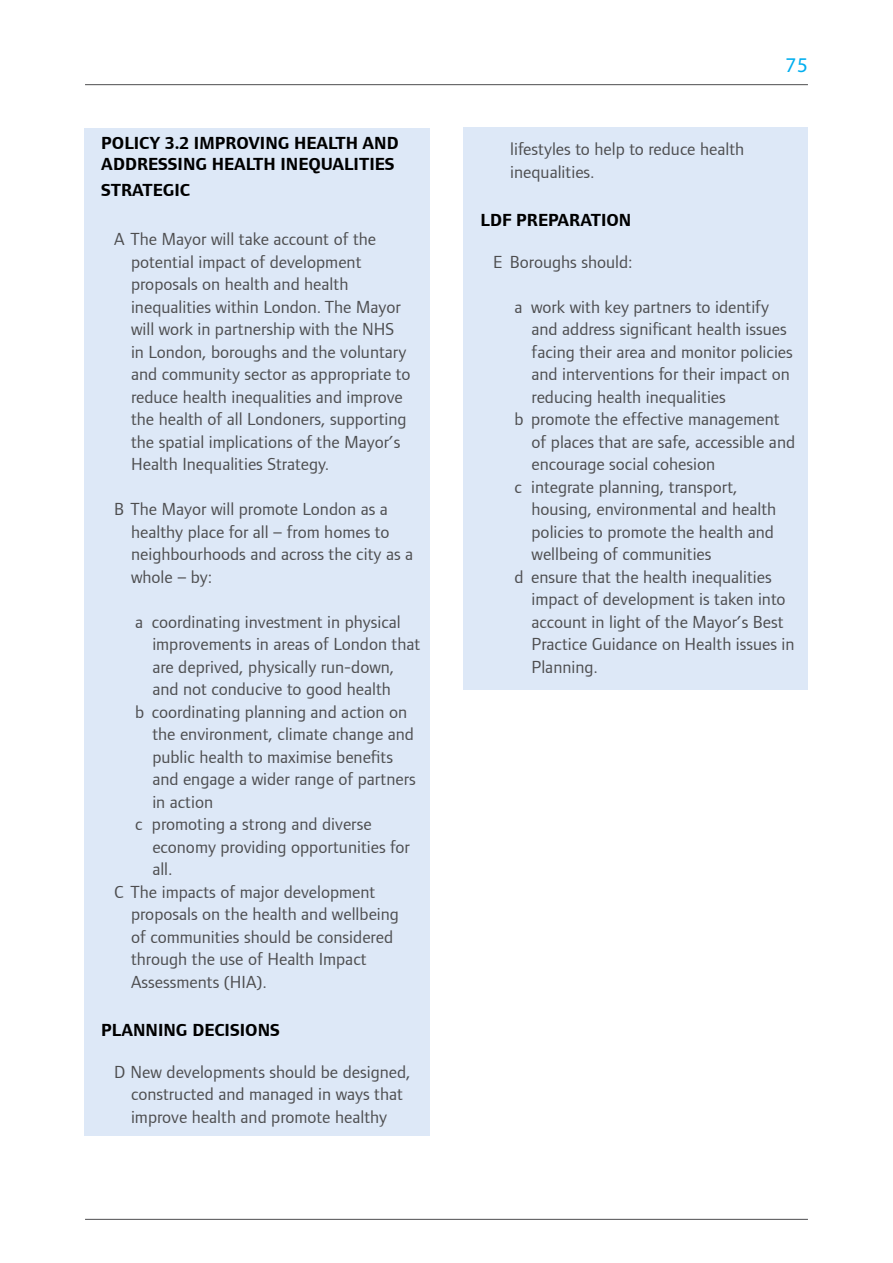
<style>
.page{position:relative;width:893px;height:1263px;background:#fff}
.page>*{position:absolute;margin:0;border:0;box-sizing:border-box;transform-origin:0 0}
.t1{font:21px "Myriad Pro";color:#00aeef}
.t2{font:18px/22.5px "Foundry Form Sans";color:#4d4d4f}
.Box_Heading{font:700 18px/21.6px "Foundry Form Sans";color:#000}
</style>
<div class="page">
<hr style="left:85px;top:1219px;width:723px;height:1px;background:#4d4d4f">
<hr style="left:85px;top:84px;width:723px;height:1px;background:#4d4d4f">
<div style="left:84px;top:128px;width:345px;height:1007px;background:#dde8f7"></div>
<div style="left:463px;top:128px;width:345px;height:562px;background:#dde8f7"></div>
<p class="Box_Heading" style="left:101px;top:132px;width:299px">POLICY 3.2 IMPROVING HEALTH AND<br>ADDRESSING HEALTH INEQUALITIES</p>
<p class="Box_Heading" style="left:101px;top:179px;width:90px">STRATEGIC</p>
<p class="t2" style="left:131px;top:228px;width:281px;text-indent:-17px">A The Mayor will take account of the potential impact of development proposals on health and health inequalities within London. The Mayor will work in partnership with the NHS in London, boroughs and the voluntary and community sector as appropriate to reduce health inequalities and improve the health of all Londoners, supporting the spatial implications of the Mayor’s Health Inequalities Strategy.</p>
<p class="t2" style="left:131px;top:498px;width:284px;text-indent:-17px">B The Mayor will promote London as a healthy place for all – from homes to neighbourhoods and across the city as a whole – by:</p>
<p class="t2" style="left:152px;top:610px;width:270px;text-indent:-17px">a coordinating investment in physical improvements in areas of London that are deprived, physically run-down, and not conducive to good health</p>
<p class="t2" style="left:152px;top:700px;width:265px;text-indent:-17px">b coordinating planning and action on the environment, climate change and public health to maximise benefits and engage a wider range of partners in action</p>
<p class="t2" style="left:152px;top:813px;width:259px;text-indent:-17px">c promoting a strong and diverse economy providing opportunities for all.</p>
<p class="t2" style="left:131px;top:880px;width:269px;text-indent:-17px">C The impacts of major development proposals on the health and wellbeing of communities should be considered through the use of Health Impact<br>Assessments (HIA).</p>
<p class="Box_Heading" style="left:101px;top:1019px;width:180px">PLANNING DECISIONS</p>
<p class="t2" style="left:114px;top:1060px;width:298px;text-align:center">D New developments should be designed, constructed and managed in ways that improve health and promote healthy</p>
<p class="t1" style="left:785px;top:52px;width:24px">75</p>
<p class="t2" style="left:510px;top:138px;width:235px">lifestyles to help to reduce health inequalities.</p>
<p class="Box_Heading" style="left:480px;top:209px;width:152px">LDF PREPARATION</p>
<p class="t2" style="left:493px;top:250px;width:141px">E Boroughs should:</p>
<p class="t2" style="left:531px;top:295px;width:263px;text-indent:-17px">a work with key partners to identify and address significant health issues facing their area and monitor policies and interventions for their impact on reducing health inequalities</p>
<p class="t2" style="left:531px;top:408px;width:265px;text-indent:-17px">b promote the effective management of places that are safe, accessible and encourage social cohesion</p>
<p class="t2" style="left:531px;top:475px;width:246px;text-indent:-17px">c integrate planning, transport, housing, environmental and health policies to promote the health and wellbeing of communities</p>
<p class="t2" style="left:531px;top:565px;width:265px;text-indent:-17px">d ensure that the health inequalities impact of development is taken into account in light of the Mayor’s Best<br>Practice Guidance on Health issues in<br>Planning.</p>
</div>
